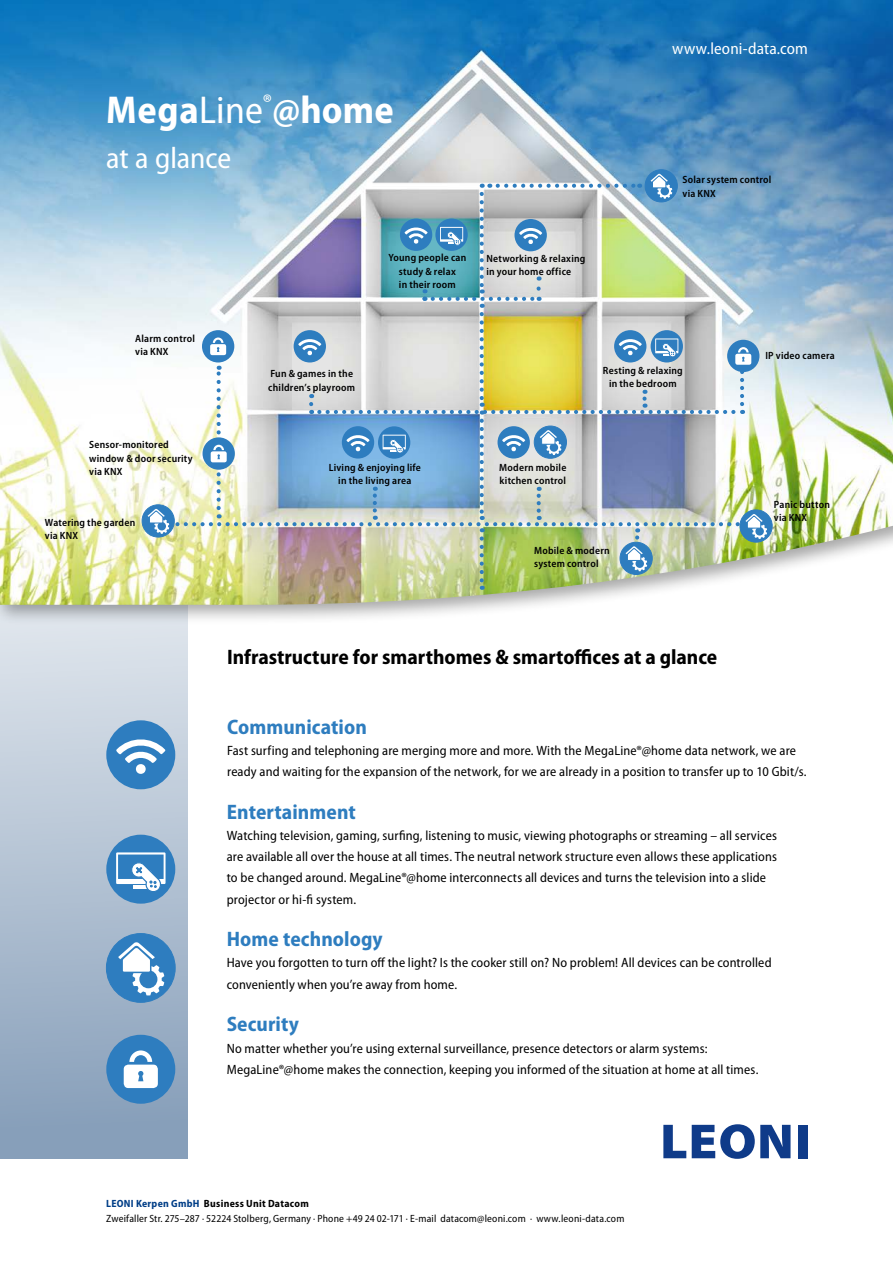
<style>
.page{position:relative;width:893px;height:1263px;background:#fff}
.page>*{position:absolute;margin:0;border:0;box-sizing:border-box;transform-origin:0 0}
.t1{font:700 semi-condensed 39px "Myriad Pro";letter-spacing:.01em;color:#fff}
.t2{font:semi-condensed 30px "Myriad Pro";letter-spacing:-.005em;color:#fff}
.t3{font:700 semi-condensed 21px "Myriad Pro";color:#000}
.t4{font:700 semi-condensed 21px "Myriad Pro";letter-spacing:.005em;color:#2e7dbf}
.t5{font:semi-condensed 16.5px "Myriad Pro";letter-spacing:.01em;color:#fff}
.t6{font:semi-condensed 13.5px/21.3px "Myriad Pro";letter-spacing:.01em;color:#000}
.t7{font:600 semi-condensed 10.5px/13.5px "Myriad Pro";letter-spacing:.02em;color:#000}
.t8{font:semi-condensed 10.5px/15px "Myriad Pro";letter-spacing:.015em;color:#000}
.s1{font-weight:400}
.s2{font-weight:700;color:#003e87}
.s3{font-weight:700}
</style>
<div class="page">
<div style="left:0;top:598px;width:188px;height:561px;background:linear-gradient(to bottom,#e2e8ee,#829bb7)"></div>
<div style="left:0;top:0;width:893px;height:625px;background:#000;opacity:.35"></div>
<img style="left:0;top:0;width:893px;height:605px">
<svg style="left:498px;top:184px;width:142px;height:4px"></svg>
<div style="left:142px;top:505px;width:32px;height:32px;background:#2e7dbf;border-radius:50%"></div>
<div style="left:142px;top:505px;width:32px;height:32px;border:1px solid #2e7dbf;border-radius:50%"></div>
<svg style="left:148px;top:509px;width:22px;height:25px"></svg>
<div style="left:514px;top:219px;width:33px;height:32px;background:#2e7dbf;border-radius:50%"></div>
<div style="left:400px;top:219px;width:32px;height:32px;background:#2e7dbf;border-radius:50%"></div>
<svg style="left:404px;top:194px;width:138px;height:114px;background:#96bac7"></svg>
<div style="left:645px;top:170px;width:32px;height:32px;background:#2e7dbf;border-radius:50%"></div>
<div style="left:645px;top:170px;width:32px;height:32px;border:1px solid #2e7dbf;border-radius:50%"></div>
<svg style="left:651px;top:174px;width:21px;height:25px"></svg>
<div style="left:740px;top:510px;width:32px;height:32px;background:#2e7dbf;border-radius:50%"></div>
<div style="left:740px;top:510px;width:32px;height:32px;border:1px solid #2e7dbf;border-radius:50%"></div>
<img style="left:177px;top:314px;width:590px;height:276px">
<svg style="left:663px;top:1125px;width:23px;height:33px"></svg>
<svg style="left:692px;top:1124px;width:98px;height:35px"></svg>
<div style="left:799px;top:1125px;width:9px;height:33px;background:#0f3b89"></div>
<div style="left:106px;top:1035px;width:69px;height:69px;background:#2e7dbf;border-radius:50%"></div>
<div style="left:124px;top:1064px;width:34px;height:24px;background:#fff;border-radius:5px"></div>
<svg style="left:138px;top:1071px;width:5px;height:10px"></svg>
<svg style="left:129px;top:1050px;width:23px;height:12px"></svg>
<div style="left:106px;top:835px;width:69px;height:69px;background:#2e7dbf;border-radius:50%"></div>
<svg style="left:116px;top:852px;width:50px;height:42px"></svg>
<div style="left:106px;top:933px;width:69px;height:69px;background:#2e7dbf;border-radius:50%"></div>
<div style="left:106px;top:933px;width:69px;height:69px;border:1px solid #2e7dbf;border-radius:50%"></div>
<svg style="left:118px;top:942px;width:46px;height:53px"></svg>
<div style="left:106px;top:720px;width:69px;height:69px;background:#2e7dbf;border-radius:50%"></div>
<svg style="left:116px;top:739px;width:50px;height:35px"></svg>
<h1 class="t1" style="left:106px;top:85px;width:289px">Mega<span class="s1">Line</span><sup>®</sup>@home</h1>
<h2 class="t2" style="left:106px;top:139px;width:126px">at a glance</h2>
<p class="t5" style="left:672px;top:38px;width:137px">www.leoni-data.com</p>
<p class="t7" style="left:682px;top:173px;width:90px">Solar system control via KNX</p>
<p class="t7" style="left:135px;top:331px;width:61px">Alarm control via KNX</p>
<p class="t7" style="left:89px;top:438px;width:105px">Sensor-monitored window &amp; door security via KNX</p>
<p class="t7" style="left:45px;top:515px;width:92px">Watering the garden via KNX</p>
<p class="t7" style="left:388px;top:251px;width:79px;text-align:center">Young people can study &amp; relax<br>in their room</p>
<p class="t7" style="left:486px;top:251px;width:100px">Networking &amp; relaxing in your home office</p>
<p class="t7" style="left:268px;top:367px;width:88px">Fun &amp; games in the children’s playroom</p>
<p class="t7" style="left:329px;top:460px;width:94px;text-align:center">Living &amp; enjoying life in the living area</p>
<p class="t7" style="left:499px;top:460px;width:69px">Modern mobile kitchen control</p>
<p class="t7" style="left:603px;top:363px;width:81px;text-align:center">Resting &amp; relaxing in the bedroom</p>
<p class="t7" style="left:534px;top:543px;width:77px">Mobile &amp; modern system control</p>
<p class="t7" style="left:765px;top:348px;width:71px">IP video camera</p>
<p class="t7" style="left:774px;top:497px;width:58px">Panic button via KNX</p>
<h3 class="t3" style="left:227px;top:644px;width:492px">Infrastructure for smarthomes &amp; smartoffices at a glance</h3>
<h3 class="t4" style="left:227px;top:713px;width:141px">Communication</h3>
<p class="t6" style="left:227px;top:739px;width:581px">Fast surfing and telephoning are merging more and more. With the MegaLine®@home data network, we are ready and waiting for the expansion of the network, for we are already in a position to transfer up to 10 Gbit/s.</p>
<h3 class="t4" style="left:227px;top:798px;width:131px">Entertainment</h3>
<p class="t6" style="left:227px;top:824px;width:552px">Watching television, gaming, surfing, listening to music, viewing photographs or streaming – all services are available all over the house at all times. The neutral network structure even allows these applications to be changed around. MegaLine®@home interconnects all devices and turns the television into a slide projector or hi-fi system.</p>
<h3 class="t4" style="left:227px;top:925px;width:157px">Home technology</h3>
<p class="t6" style="left:227px;top:952px;width:546px">Have you forgotten to turn off the light? Is the cooker still on? No problem! All devices can be controlled conveniently when you’re away from home.</p>
<h3 class="t4" style="left:227px;top:1011px;width:74px">Security</h3>
<p class="t6" style="left:227px;top:1037px;width:533px">No matter whether you’re using external surveillance, presence detectors or alarm systems:<br>MegaLine®@home makes the connection, keeping you informed of the situation at home at all times.</p>
<p class="t8" style="left:106px;top:1195px;width:520px"><span class="s2">LEONI Kerpen GmbH</span> <span class="s3">Business Unit Datacom<br></span>Zweifaller Str. 275–287 · 52224 Stolberg, Germany · Phone +49 24 02-171 · E-mail datacom@leoni.com · www.leoni-data.com</p>
</div>
